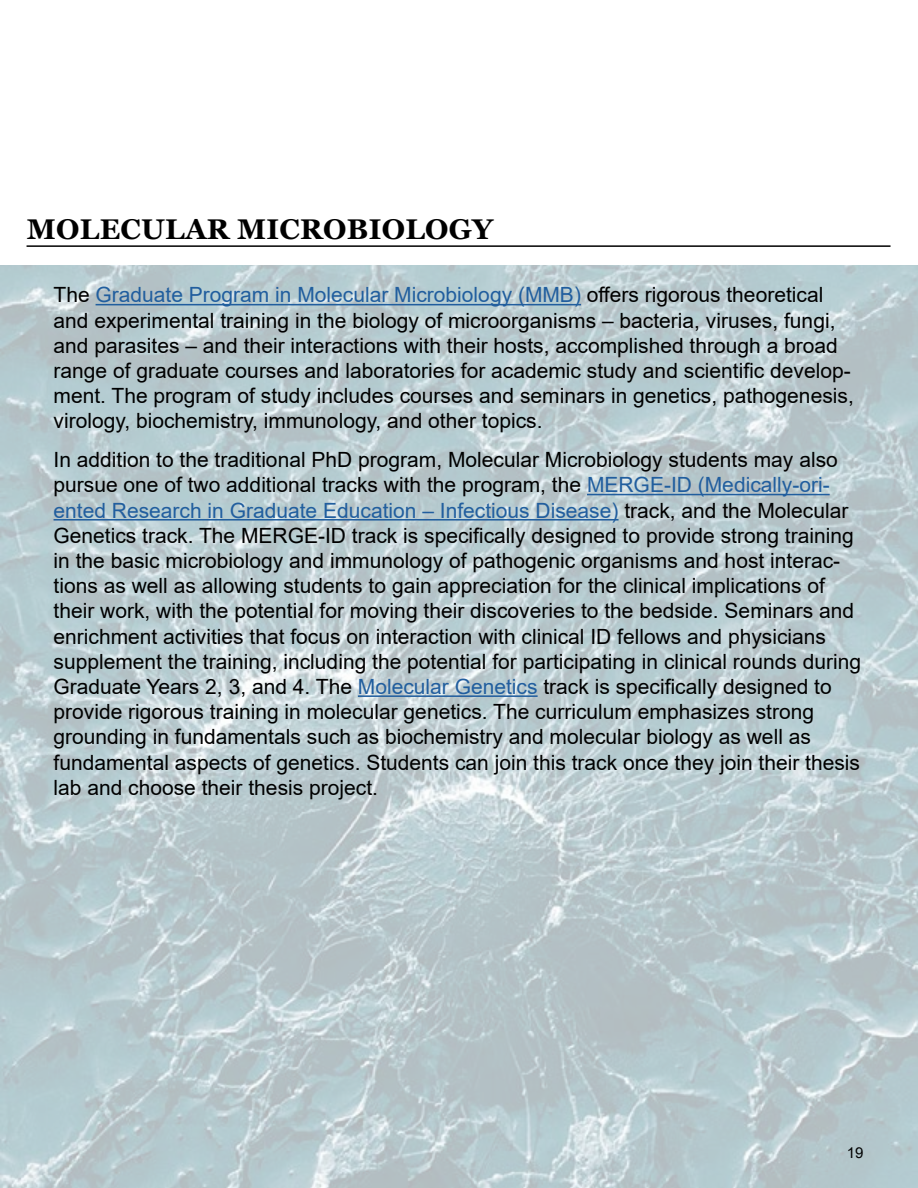
<style>
.page{position:relative;width:918px;height:1188px;background:#fff}
.page>*{position:absolute;margin:0;border:0;box-sizing:border-box;transform-origin:0 0}
.t1{font:700 28.5px "Georgia";letter-spacing:.01em;color:#000}
.t2{font:21px/25.2px "Arial";color:#000}
.t3{font:15px "Arial";color:#000}
.s1{color:#215e9e}
</style>
<div class="page">
<img style="left:0;top:266px;width:918px;height:922px">
<hr style="left:27px;top:245px;width:864px;height:2px;background:#000">
<hr style="left:96px;top:304px;width:485px;height:1px;background:#215e9e">
<hr style="left:587px;top:494px;width:243px;height:1px;background:#215e9e">
<hr style="left:54px;top:519px;width:565px;height:2px;background:#215e9e">
<hr style="left:358px;top:695px;width:180px;height:2px;background:#215e9e">
<h1 class="t1" style="left:27px;top:210px;width:468px">MOLECULAR MICROBIOLOGY</h1>
<p class="t2" style="left:54px;top:282px;width:802px">The <span class="s1">Graduate Program in Molecular Microbiology (MMB)</span> offers rigorous theoretical and experimental training in the biology of microorganisms – bacteria, viruses, fungi, and parasites – and their interactions with their hosts, accomplished through a broad range of graduate courses and laboratories for academic study and scientific develop&shy;ment. The program of study includes courses and seminars in genetics, pathogenesis, virology, biochemistry, immunology, and other topics.</p>
<p class="t2" style="left:54px;top:447px;width:809px">In addition to the traditional PhD program, Molecular Microbiology students may also pursue one of two additional tracks with the program, the <span class="s1">MERGE-ID (Medically-ori&shy;ented Research in Graduate Education – Infectious Disease)</span> track, and the Molecular Genetics track. The MERGE-ID track is specifically designed to provide strong training in the basic microbiology and immunology of pathogenic organisms and host interac&shy;tions as well as allowing students to gain appreciation for the clinical implications of their work, with the potential for moving their discoveries to the bedside. Seminars and enrichment activities that focus on interaction with clinical ID fellows and physicians supplement the training, including the potential for participating in clinical rounds during Graduate Years 2, 3, and 4. The <span class="s1">Molecular Genetics</span> track is specifically designed to provide rigorous training in molecular genetics. The curriculum emphasizes strong grounding in fundamentals such as biochemistry and molecular biology as well as fundamental aspects of genetics. Students can join this track once they join their thesis lab and choose their thesis project.</p>
<p class="t3" style="left:847px;top:1143px;width:18px">19</p>
</div>
